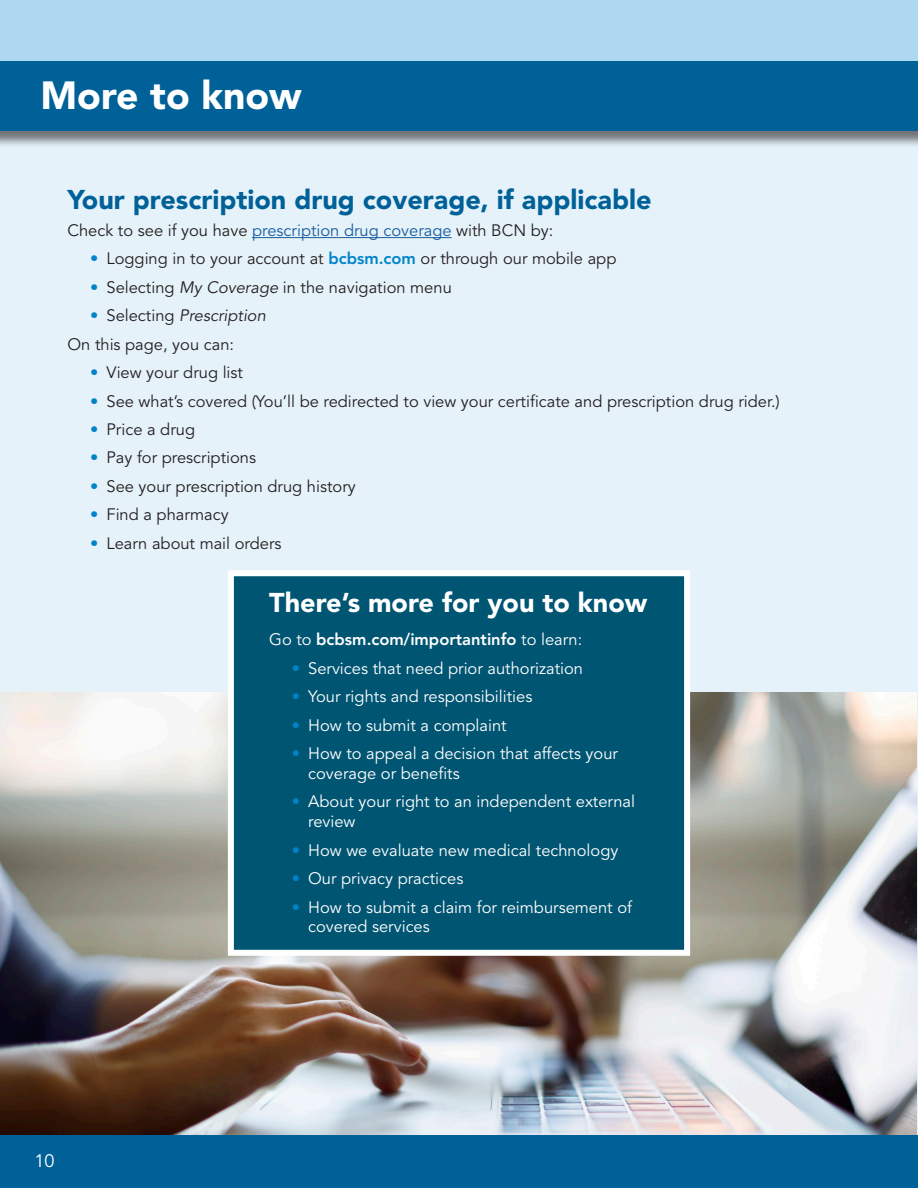
<style>
.page{position:relative;width:918px;height:1188px;background:#fff}
.page>*{position:absolute;margin:0;border:0;box-sizing:border-box;transform-origin:0 0}
.Body_text{font:900 39px "Avenir LT Std";color:#fff}
.Heading{font:900 27px "Avenir LT Std";color:#006198}
.Heading-2{font:900 27px "Avenir LT Std";color:#fff}
.t1{font:18px "Avenir LT Std";color:#fff}
.Body_text-2{font:16.5px "Avenir LT Std";color:#231f20}
.t2{font:16.5px/19.8px "Avenir LT Std";color:#fff}
.Body_text-3{font:800 16.5px "Avenir LT Std";color:#fff}
.t3{font:italic 16.5px "Avenir LT Std";color:#231f20}
.s1{color:#175d9e}
.s2{font-weight:800;color:#0083ca}
.s3{font-style:italic}
.s4{font-weight:800;font-style:normal;color:#0083ca}
.s5{font-style:normal}
.s6{font-weight:400}
</style>
<div class="page">
<div style="left:0;top:113px;width:918px;height:1031px;background:#e6f2fa"></div>
<img style="left:0;top:692px;width:917px;height:443px">
<div style="left:0;top:0;width:918px;height:102px;background:#add8ef"></div>
<div style="left:0;top:1135px;width:918px;height:53px;background:#006198"></div>
<div style="left:0;top:63px;width:918px;height:86px;background:#231f20;opacity:.6"></div>
<div style="left:0;top:62px;width:918px;height:69px;background:#006198"></div>
<hr style="left:252px;top:237px;width:200px;height:1px;background:#175d9e">
<div style="left:228px;top:570px;width:462px;height:386px;background:#005573;border:6px solid #fff"></div>
<p class="Body_text" style="left:40px;top:72px;width:263px">More to know</p>
<p class="Heading" style="left:68px;top:184px;width:586px">Your prescription drug coverage, if applicable</p>
<p class="Body_text-2" style="left:68px;top:221px;width:487px">Check to see if you have <span class="s1">prescription drug coverage</span> with BCN by:</p>
<p class="Body_text-2" style="left:90px;top:249px;width:528px"><span class="s2">•</span> Logging in to your account at <span class="s2">bcbsm.com</span> or through our mobile app</p>
<p class="Body_text-2" style="left:90px;top:278px;width:363px"><span class="s2">•</span> Selecting <span class="s3">My Coverage</span> in the navigation menu</p>
<p class="t3" style="left:90px;top:306px;width:177px"><span class="s4">•</span> <span class="s5">Selecting</span> Prescription</p>
<p class="Body_text-2" style="left:68px;top:335px;width:168px">On this page, you can:</p>
<p class="Body_text-2" style="left:90px;top:363px;width:155px"><span class="s2">•</span> View your drug list</p>
<p class="Body_text-2" style="left:90px;top:391px;width:691px"><span class="s2">•</span> See what’s covered (You’ll be redirected to view your certificate and prescription drug rider.)</p>
<p class="Body_text-2" style="left:90px;top:420px;width:107px"><span class="s2">•</span> Price a drug</p>
<p class="Body_text-2" style="left:90px;top:448px;width:168px"><span class="s2">•</span> Pay for prescriptions</p>
<p class="Body_text-2" style="left:90px;top:477px;width:267px"><span class="s2">•</span> See your prescription drug history</p>
<p class="Body_text-2" style="left:90px;top:505px;width:140px"><span class="s2">•</span> Find a pharmacy</p>
<p class="Body_text-2" style="left:90px;top:534px;width:193px"><span class="s2">•</span> Learn about mail orders</p>
<p class="t1" style="left:34px;top:1150px;width:22px">10</p>
<p class="Heading-2" style="left:269px;top:586px;width:380px">There’s more for you to know</p>
<p class="Body_text-3" style="left:269px;top:630px;width:315px"><span class="s6">Go to</span> bcbsm.com/importantinfo <span class="s6">to learn:</span></p>
<p class="t2" style="left:292px;top:659px;width:293px"><span class="s2">•</span> Services that need prior authorization</p>
<p class="t2" style="left:292px;top:687px;width:242px"><span class="s2">•</span> Your rights and responsibilities</p>
<p class="t2" style="left:292px;top:716px;width:217px"><span class="s2">•</span> How to submit a complaint</p>
<p class="t2" style="left:308px;top:744px;width:311px;text-indent:-16px"><span class="s2">•</span> How to appeal a decision that affects your coverage or benefits</p>
<p class="t2" style="left:308px;top:792px;width:328px;text-indent:-16px"><span class="s2">•</span> About your right to an independent external review</p>
<p class="t2" style="left:292px;top:841px;width:328px"><span class="s2">•</span> How we evaluate new medical technology</p>
<p class="t2" style="left:292px;top:869px;width:173px"><span class="s2">•</span> Our privacy practices</p>
<p class="t2" style="left:308px;top:897px;width:325px;text-indent:-16px"><span class="s2">•</span> How to submit a claim for reimbursement of covered services</p>
</div>
